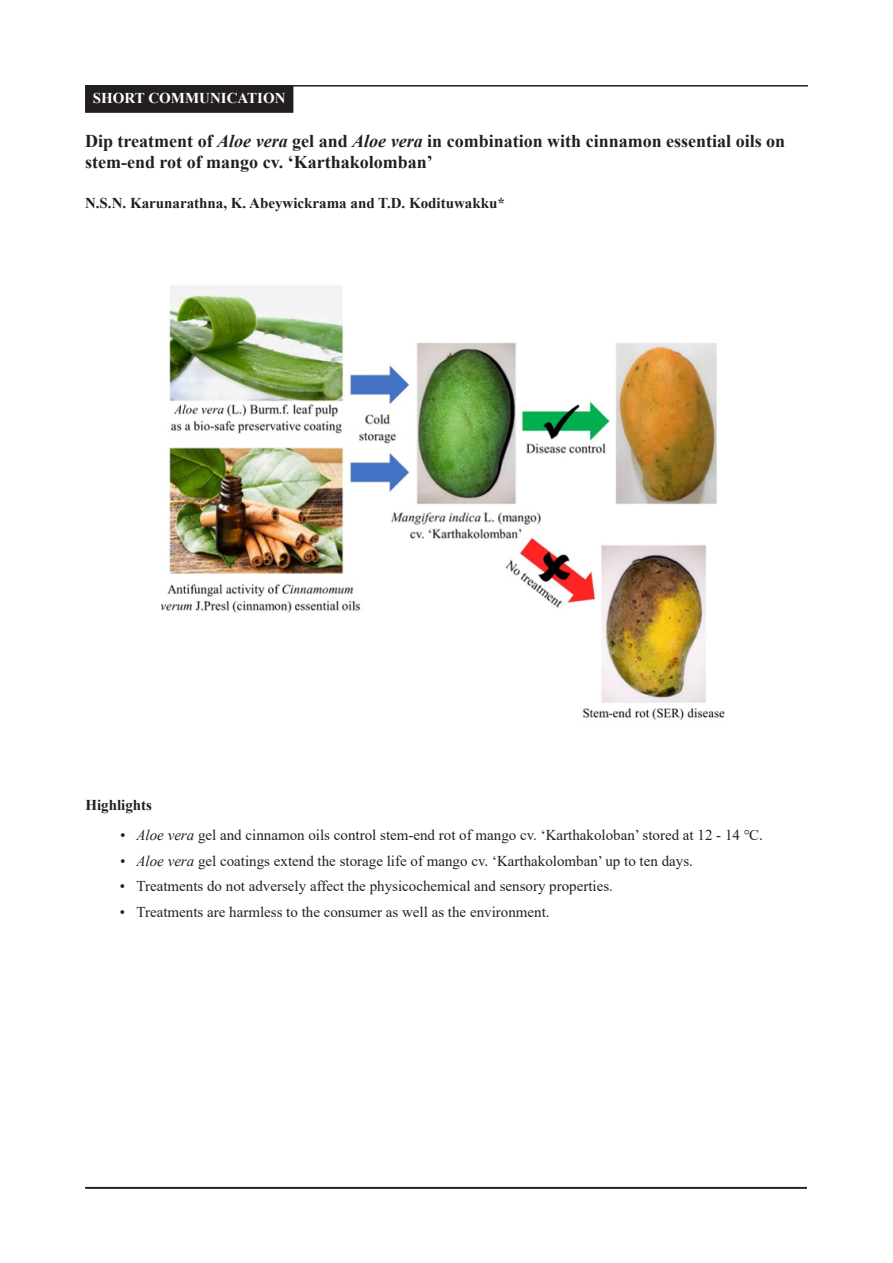
<style>
.page{position:relative;width:893px;height:1263px;background:#fff}
.page>*{position:absolute;margin:0;border:0;box-sizing:border-box;transform-origin:0 0}
.t1{font:700 18px/21.6px "Times New Roman";color:#231f20}
.t2{font:15px "Times New Roman";color:#231f20}
.t3{font:700 15px "Times New Roman";color:#231f20}
.t4{font:700 15px "Times New Roman";color:#fff}
.s1{font-style:italic}
</style>
<div class="page">
<hr style="left:85px;top:1187px;width:722px;height:1px;background:#231f20">
<div style="left:86px;top:86px;width:207px;height:26px;background:#231f20"></div>
<div style="left:85px;top:85px;width:208px;height:28px;border:2px solid #231f20"></div>
<hr style="left:85px;top:85px;width:723px;height:2px;background:#231f20">
<img style="left:161px;top:285px;width:564px;height:436px">
<p class="t4" style="left:93px;top:88px;width:194px">SHORT COMMUNICATION</p>
<p class="t1" style="left:85px;top:129px;width:702px">Dip treatment of <span class="s1">Aloe vera</span> gel and <span class="s1">Aloe vera</span> in combination with cinnamon essential oils on stem-end rot of mango cv. ‘Karthakolomban’</p>
<p class="t3" style="left:85px;top:192px;width:421px">N.S.N. Karunarathna, K. Abeywickrama and T.D. Kodituwakku*</p>
<p class="t3" style="left:85px;top:794px;width:68px">Highlights</p>
<p class="t2" style="left:120px;top:825px;width:644px"><span class="s1">• Aloe vera</span> gel and cinnamon oils control stem-end rot of mango cv. ‘Karthakoloban’ stored at 12 - 14 ℃.</p>
<p class="t2" style="left:120px;top:850px;width:574px"><span class="s1">• Aloe vera</span> gel coatings extend the storage life of mango cv. ‘Karthakolomban’ up to ten days.</p>
<p class="t2" style="left:120px;top:876px;width:495px">• Treatments do not adversely affect the physicochemical and sensory properties.</p>
<p class="t2" style="left:120px;top:901px;width:431px">• Treatments are harmless to the consumer as well as the environment.</p>
</div>
